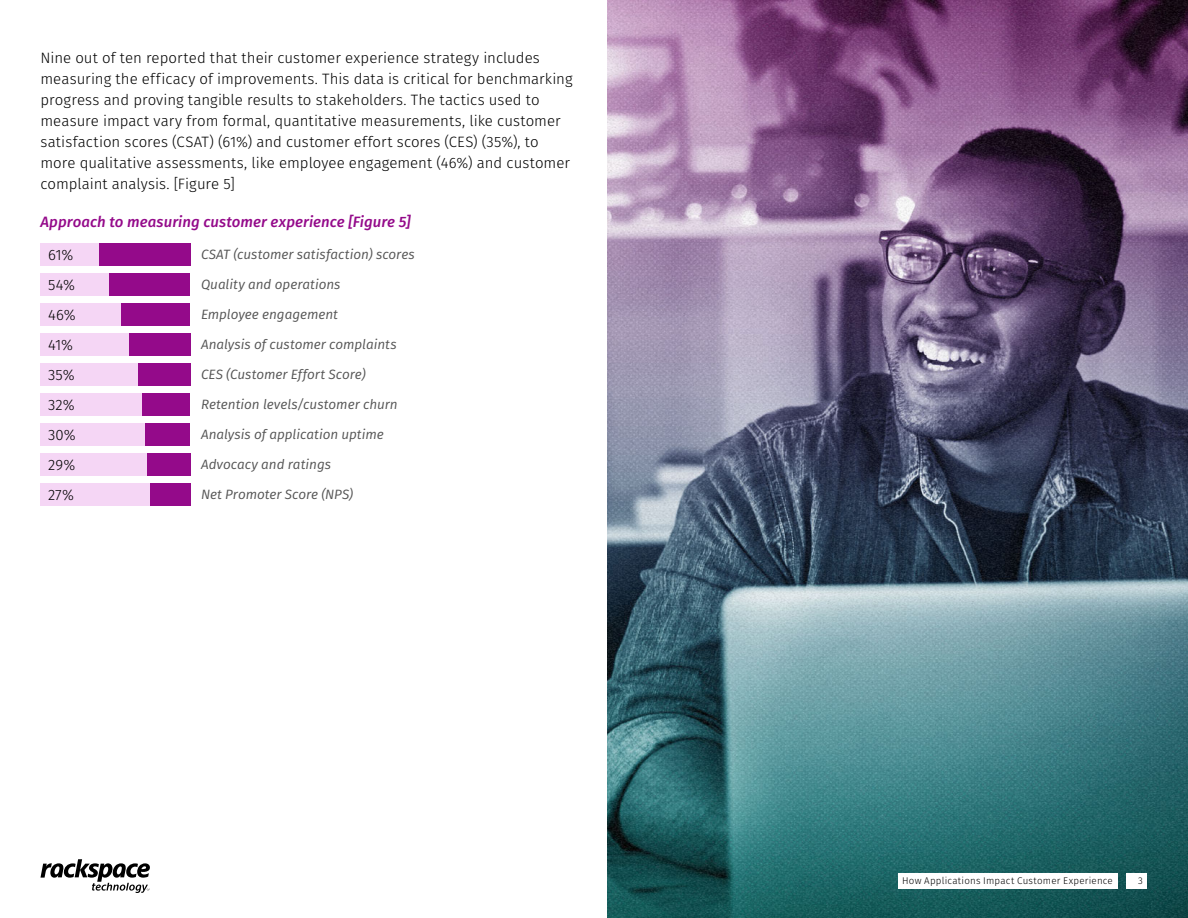
<style>
.page{position:relative;width:1188px;height:918px;background:#fff}
.page>*{position:absolute;margin:0;border:0;box-sizing:border-box;transform-origin:0 0}
.Paragraph{font:300 15px/21px "Fira Sans";color:#000}
.Chart_Title{font:italic 500 15px "Fira Sans";letter-spacing:.005em;color:#940a8a}
.Chart_Info{font:italic 13.5px "Fira Sans";color:#545454}
.t1{font:300 9.75px "Fira Sans";letter-spacing:.02em;color:#000}
</style>
<div class="page">
<div style="left:40px;top:243px;width:150px;height:23px;background:#f5d6f5"></div>
<div style="left:99px;top:243px;width:91px;height:23px;background:#940a8a"></div>
<div style="left:40px;top:273px;width:150px;height:23px;background:#f5d6f5"></div>
<div style="left:110px;top:273px;width:80px;height:23px;background:#940a8a"></div>
<div style="left:40px;top:303px;width:150px;height:23px;background:#f5d6f5"></div>
<div style="left:122px;top:303px;width:68px;height:23px;background:#940a8a"></div>
<div style="left:40px;top:333px;width:150px;height:23px;background:#f5d6f5"></div>
<div style="left:129px;top:333px;width:61px;height:23px;background:#940a8a"></div>
<div style="left:40px;top:363px;width:150px;height:23px;background:#f5d6f5"></div>
<div style="left:138px;top:363px;width:52px;height:23px;background:#940a8a"></div>
<div style="left:40px;top:393px;width:150px;height:23px;background:#f5d6f5"></div>
<div style="left:142px;top:393px;width:48px;height:23px;background:#940a8a"></div>
<div style="left:40px;top:423px;width:150px;height:23px;background:#f5d6f5"></div>
<div style="left:146px;top:423px;width:44px;height:23px;background:#940a8a"></div>
<div style="left:40px;top:453px;width:150px;height:23px;background:#f5d6f5"></div>
<div style="left:147px;top:453px;width:43px;height:23px;background:#940a8a"></div>
<div style="left:40px;top:483px;width:150px;height:23px;background:#f5d6f5"></div>
<div style="left:150px;top:483px;width:40px;height:23px;background:#940a8a"></div>
<img style="left:608px;top:0;width:580px;height:918px">
<div style="left:1126px;top:873px;width:22px;height:15px;background:#fff"></div>
<div style="left:898px;top:873px;width:219px;height:15px;background:#fff"></div>
<svg style="left:40px;top:859px;width:110px;height:34px"></svg>
<p class="Paragraph" style="left:40px;top:47px;width:534px">Nine out of ten reported that their customer experience strategy includes measuring the efficacy of improvements. This data is critical for benchmarking progress and proving tangible results to stakeholders. The tactics used to measure impact vary from formal, quantitative measurements, like customer satisfaction scores (CSAT) (61%) and customer effort scores (CES) (35%), to more qualitative assessments, like employee engagement (46%) and customer complaint analysis. [Figure 5]</p>
<p class="Chart_Title" style="left:40px;top:209px;width:372px">Approach to measuring customer experience [Figure 5]</p>
<p class="Paragraph" style="left:48px;top:244px;width:27px">61%</p>
<p class="Paragraph" style="left:48px;top:274px;width:29px">54%</p>
<p class="Paragraph" style="left:48px;top:304px;width:29px">46%</p>
<p class="Paragraph" style="left:48px;top:334px;width:26px">41%</p>
<p class="Paragraph" style="left:48px;top:364px;width:28px">35%</p>
<p class="Paragraph" style="left:48px;top:394px;width:28px">32%</p>
<p class="Paragraph" style="left:48px;top:424px;width:29px">30%</p>
<p class="Paragraph" style="left:48px;top:454px;width:29px">29%</p>
<p class="Paragraph" style="left:48px;top:484px;width:28px">27%</p>
<p class="Chart_Info" style="left:201px;top:244px;width:215px">CSAT (customer satisfaction) scores</p>
<p class="Chart_Info" style="left:201px;top:274px;width:141px">Quality and operations</p>
<p class="Chart_Info" style="left:201px;top:304px;width:139px">Employee engagement</p>
<p class="Chart_Info" style="left:201px;top:334px;width:197px">Analysis of customer complaints</p>
<p class="Chart_Info" style="left:201px;top:364px;width:166px">CES (Customer Effort Score)</p>
<p class="Chart_Info" style="left:201px;top:394px;width:198px">Retention levels/customer churn</p>
<p class="Chart_Info" style="left:201px;top:424px;width:184px">Analysis of application uptime</p>
<p class="Chart_Info" style="left:201px;top:454px;width:132px">Advocacy and ratings</p>
<p class="Chart_Info" style="left:201px;top:484px;width:154px">Net Promoter Score (NPS)</p>
<p class="t1" style="left:902px;top:874px;width:212px">How Applications Impact Customer Experience</p>
<p class="t1" style="left:1138px;top:874px;width:6px">3</p>
</div>
